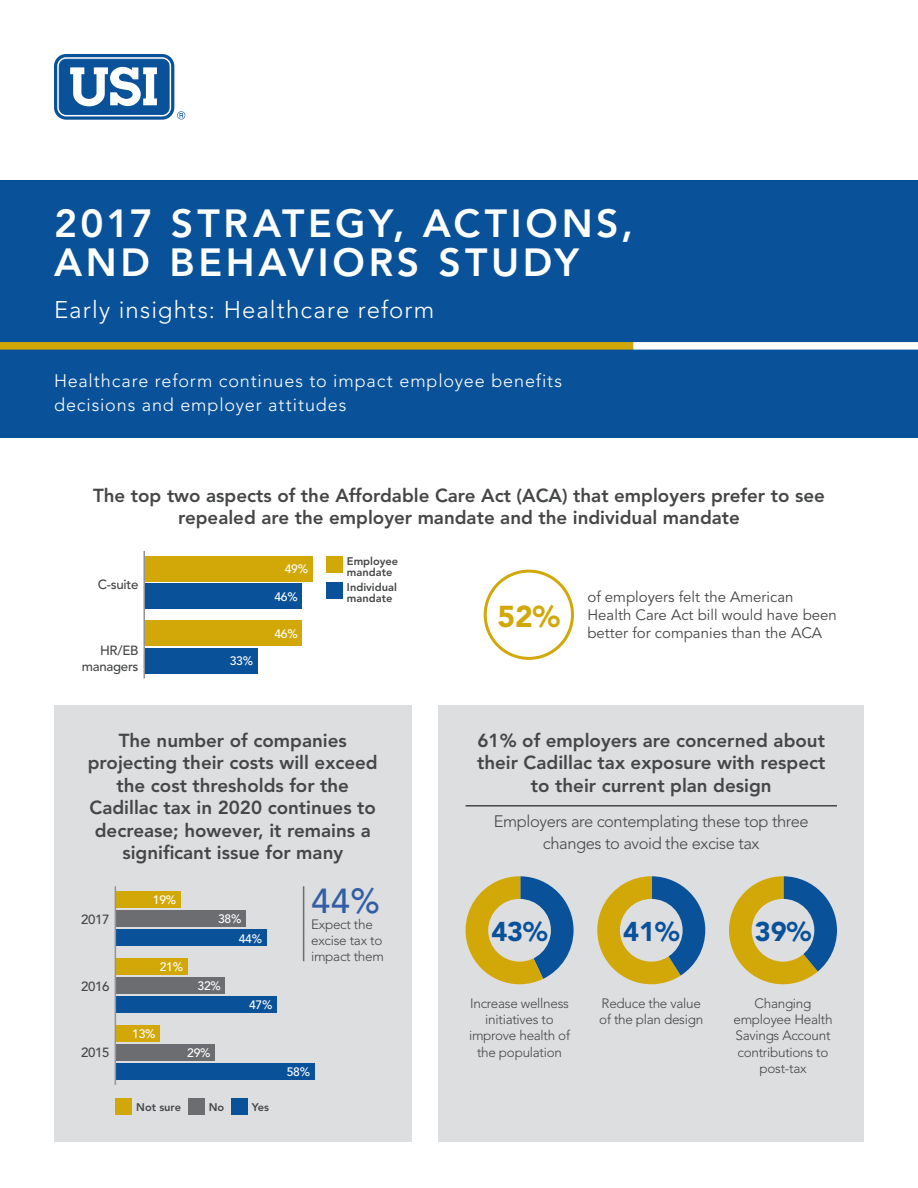
<style>
.page{position:relative;width:918px;height:1188px;background:#fff}
.page>*{position:absolute;margin:0;border:0;box-sizing:border-box;transform-origin:0 0}
.t1{font:800 39px/39px "Avenir";letter-spacing:.095em;color:#fff}
.t2{font:500 34.5px "Avenir";color:#325fa4}
.t3{font:900 30px "Avenir";color:#d2a808}
.t4{font:900 27px "Avenir";color:#09529a}
.t5{font:300 24px "Avenir";letter-spacing:.045em;color:#fff}
.t6{font:800 18.75px/22.5px "Avenir";color:#454647;text-align:center}
.t7{font:300 18px/24px "Avenir";letter-spacing:.05em;color:#fff}
.t8{font:300 16.5px/22.5px "Avenir";letter-spacing:-.025em;color:#454647;text-align:center}
.t9{font:15px/18px "Avenir";color:#454647}
.t10{font:300 13.5px/16.2px "Avenir";letter-spacing:-.02em;color:#454647;text-align:center}
.t11{font:500 13.2px/15.9px "Avenir";letter-spacing:-.02em;color:#454647;text-align:right}
.t12{font:500 12.15px "Avenir";letter-spacing:-.02em;color:#fff}
.t13{font:800 11.1px/11.1px "Avenir";color:#454647}
</style>
<div class="page">
<svg style="left:54px;top:54px;width:120px;height:66px"></svg>
<svg style="left:57px;top:57px;width:114px;height:59px"></svg>
<div style="left:59px;top:59px;width:110px;height:55px;background:#09529a;border-radius:7px"></div>
<div style="left:59px;top:59px;width:110px;height:56px;border:1px solid #09529a;border-radius:7px"></div>
<svg style="left:70px;top:67px;width:87px;height:39px"></svg>
<svg style="left:177px;top:111px;width:8px;height:8px"></svg>
<div style="left:0;top:181px;width:918px;height:257px;background:#09529a"></div>
<div style="left:0;top:342px;width:633px;height:8px;background:#d2a808"></div>
<div style="left:633px;top:342px;width:285px;height:8px;background:#fff"></div>
<div style="left:439px;top:705px;width:425px;height:437px;background:#dddee0"></div>
<svg style="left:466px;top:876px;width:108px;height:108px"></svg>
<div style="left:488px;top:899px;width:63px;height:63px;background:#dddee0;border-radius:50%"></div>
<div style="left:54px;top:705px;width:358px;height:437px;background:#dddee0"></div>
<div style="left:115px;top:910px;width:131px;height:17px;background:#6c6d70"></div>
<div style="left:115px;top:930px;width:151px;height:16px;background:#09529a"></div>
<div style="left:115px;top:891px;width:66px;height:17px;background:#d2a808"></div>
<div style="left:115px;top:977px;width:110px;height:17px;background:#6c6d70"></div>
<div style="left:115px;top:996px;width:162px;height:17px;background:#09529a"></div>
<div style="left:115px;top:958px;width:72px;height:17px;background:#d2a808"></div>
<div style="left:115px;top:1044px;width:100px;height:17px;background:#6c6d70"></div>
<div style="left:115px;top:1063px;width:200px;height:17px;background:#09529a"></div>
<div style="left:115px;top:1025px;width:45px;height:17px;background:#d2a808"></div>
<hr style="left:115px;top:886px;width:1px;height:199px;background:#939598">
<div style="left:115px;top:1098px;width:17px;height:17px;background:#d2a808"></div>
<div style="left:188px;top:1098px;width:16px;height:17px;background:#6c6d70"></div>
<div style="left:231px;top:1098px;width:17px;height:17px;background:#09529a"></div>
<hr style="left:303px;top:886px;width:1px;height:75px;background:#6c6d70">
<hr style="left:466px;top:805px;width:371px;height:2px;background:#454647">
<svg style="left:597px;top:876px;width:108px;height:108px"></svg>
<div style="left:620px;top:899px;width:63px;height:63px;background:#dddee0;border-radius:50%"></div>
<svg style="left:729px;top:876px;width:108px;height:108px"></svg>
<div style="left:752px;top:899px;width:62px;height:63px;background:#dddee0;border-radius:50%"></div>
<div style="left:144px;top:556px;width:169px;height:25px;background:#d2a808"></div>
<div style="left:144px;top:620px;width:158px;height:26px;background:#d2a808"></div>
<div style="left:144px;top:584px;width:158px;height:25px;background:#09529a"></div>
<div style="left:144px;top:648px;width:114px;height:26px;background:#09529a"></div>
<hr style="left:143px;top:551px;width:2px;height:127px;background:#939598">
<div style="left:326px;top:556px;width:17px;height:17px;background:#d2a808"></div>
<div style="left:326px;top:583px;width:17px;height:16px;background:#09529a"></div>
<div style="left:484px;top:570px;width:90px;height:90px;border:3px solid #d2a808;border-radius:50%"></div>
<h1 class="t1" style="left:54px;top:204px;width:581px">2017 STRATEGY, ACTIONS,<br>AND BEHAVIORS STUDY</h1>
<p class="t5" style="left:54px;top:296px;width:382px">Early insights: Healthcare reform</p>
<p class="t7" style="left:54px;top:369px;width:510px">Healthcare reform continues to impact employee benefits decisions and employer attitudes</p>
<p class="t6" style="left:93px;top:484px;width:733px">The top two aspects of the Affordable Care Act (ACA) that employers prefer to see repealed are the employer mandate and the individual mandate</p>
<p class="t11" style="left:98px;top:576px;width:42px">C-suite</p>
<p class="t11" style="left:82px;top:643px;width:58px">HR/EB managers</p>
<p class="t12" style="left:230px;top:654px;width:25px">33%</p>
<p class="t12" style="left:285px;top:562px;width:25px">49%</p>
<p class="t12" style="left:274px;top:590px;width:25px">46%</p>
<p class="t12" style="left:274px;top:627px;width:25px">46%</p>
<p class="t13" style="left:347px;top:555px;width:53px">Employee mandate</p>
<p class="t13" style="left:347px;top:582px;width:51px">Individual mandate</p>
<p class="t9" style="left:587px;top:589px;width:251px">of employers felt the American<br>Health Care Act bill would have been better for companies than the ACA</p>
<h3 class="t3" style="left:497px;top:598px;width:64px">52%</h3>
<p class="t6" style="left:88px;top:729px;width:291px">The number of companies projecting their costs will exceed the cost thresholds for the<br>Cadillac tax in 2020 continues to decrease; however, it remains a significant issue for many</p>
<p class="t11" style="left:81px;top:912px;width:30px">2017</p>
<p class="t12" style="left:153px;top:893px;width:25px">19%</p>
<p class="t12" style="left:160px;top:960px;width:25px">21%</p>
<p class="t12" style="left:218px;top:912px;width:25px">38%</p>
<p class="t12" style="left:239px;top:931px;width:25px">44%</p>
<h2 class="t2" style="left:311px;top:881px;width:70px">44%</h2>
<p class="t10" style="left:311px;top:916px;width:74px;text-align:left">Expect the excise tax to impact them</p>
<p class="t11" style="left:81px;top:978px;width:30px">2016</p>
<p class="t12" style="left:198px;top:979px;width:25px">32%</p>
<p class="t12" style="left:249px;top:998px;width:25px">47%</p>
<p class="t12" style="left:132px;top:1027px;width:25px">13%</p>
<p class="t11" style="left:81px;top:1045px;width:30px">2015</p>
<p class="t12" style="left:187px;top:1046px;width:25px">29%</p>
<p class="t12" style="left:287px;top:1065px;width:25px">58%</p>
<p class="t13" style="left:136px;top:1101px;width:46px">Not sure</p>
<p class="t13" style="left:209px;top:1101px;width:17px">No</p>
<p class="t13" style="left:252px;top:1101px;width:19px">Yes</p>
<p class="t6" style="left:477px;top:729px;width:350px">61% of employers are concerned about their Cadillac tax exposure with respect to their current plan design</p>
<p class="t8" style="left:494px;top:810px;width:316px">Employers are contemplating these top three changes to avoid the excise tax</p>
<h3 class="t4" style="left:491px;top:915px;width:58px">43%</h3>
<h3 class="t4" style="left:623px;top:915px;width:58px">41%</h3>
<h3 class="t4" style="left:755px;top:915px;width:58px">39%</h3>
<p class="t10" style="left:469px;top:995px;width:102px">Increase wellness initiatives to improve health of the population</p>
<p class="t10" style="left:599px;top:995px;width:105px;text-align:left">Reduce the value of the plan design</p>
<p class="t10" style="left:734px;top:995px;width:101px">Changing employee Health<br>Savings Account contributions to post-tax</p>
</div>
